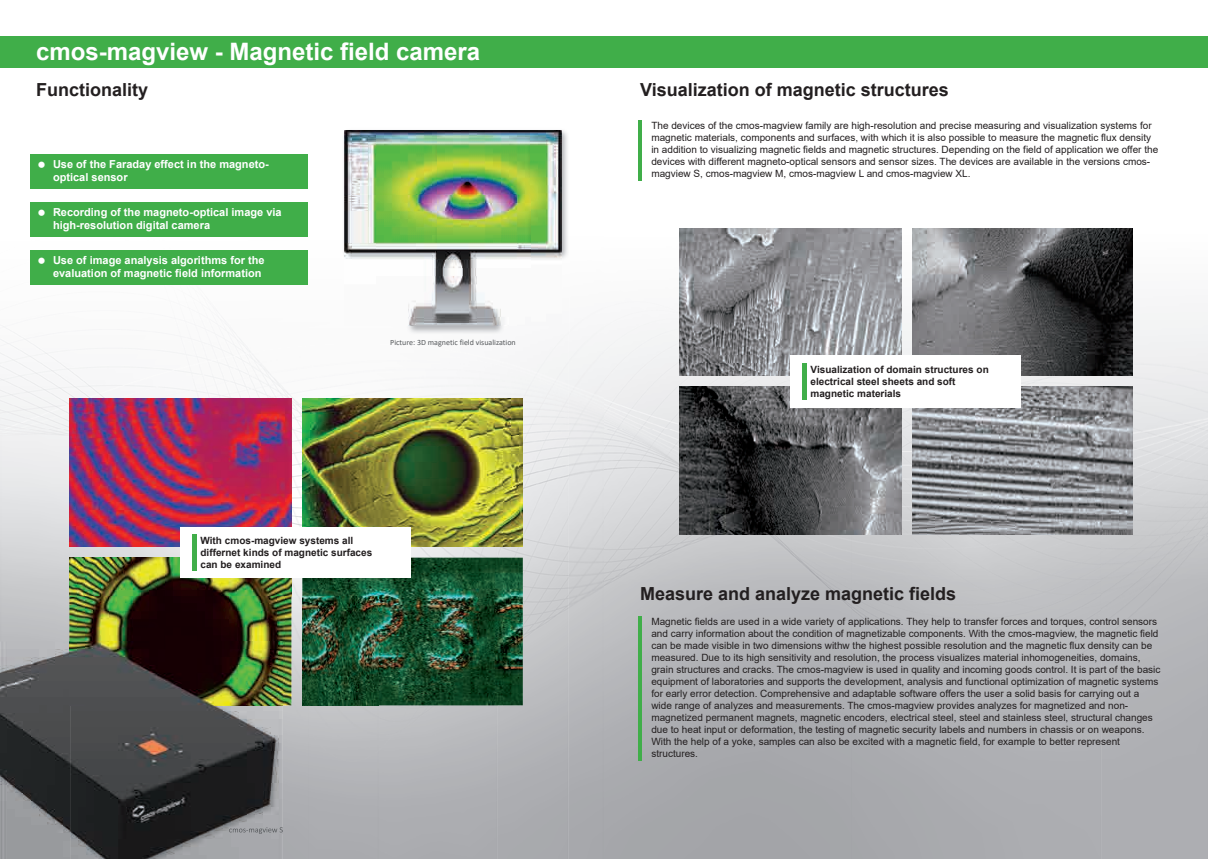
<style>
.page{position:relative;width:1208px;height:859px;background:#fff}
.page>*{position:absolute;margin:0;border:0;box-sizing:border-box;transform-origin:0 0}
.t1{font:700 24px "Arial";color:#fff}
.t2{font:700 18px "Arial";color:#231f20}
.t3{font:700 11px/13.2px "Arial";color:#fff}
.t4{font:10px/12px "Arial";color:#231f20}
.t5{font:700 10px/12px "Arial";color:#231f20}
.t6{font:8px "Calibri";color:#56595c}
</style>
<div class="page">
<img style="left:604px;top:67px;width:604px;height:792px">
<img style="left:0;top:67px;width:248px;height:362px">
<img style="left:248px;top:67px;width:356px;height:1px">
<img style="left:248px;top:350px;width:107px;height:79px">
<img style="left:355px;top:334px;width:214px;height:95px">
<img style="left:291px;top:429px;width:11px;height:167px">
<img style="left:411px;top:547px;width:87px;height:11px">
<img style="left:310px;top:705px;width:188px;height:154px">
<div style="left:0;top:36px;width:1208px;height:31px;background:#40ae49"></div>
<hr style="left:638px;top:616px;width:3px;height:144px;background:#40ae49">
<hr style="left:638px;top:120px;width:3px;height:60px;background:#40ae49">
<img style="left:679px;top:228px;width:222px;height:148px">
<img style="left:679px;top:387px;width:222px;height:148px">
<img style="left:912px;top:387px;width:220px;height:148px">
<img style="left:912px;top:228px;width:220px;height:148px">
<div style="left:790px;top:355px;width:231px;height:52px;background:#fff"></div>
<hr style="left:803px;top:363px;width:4px;height:37px;background:#40ae49">
<img style="left:69px;top:399px;width:222px;height:148px">
<img style="left:69px;top:557px;width:222px;height:84px">
<img style="left:302px;top:558px;width:221px;height:147px">
<img style="left:302px;top:399px;width:221px;height:148px">
<img style="left:344px;top:130px;width:225px;height:204px">
<img style="left:345px;top:130px;width:216px;height:196px">
<div style="left:30px;top:154px;width:278px;height:35px;background:#40ae49"></div>
<div style="left:30px;top:202px;width:278px;height:35px;background:#40ae49"></div>
<div style="left:30px;top:250px;width:278px;height:35px;background:#40ae49"></div>
<img style="left:283px;top:596px;width:27px;height:263px">
<img style="left:302px;top:596px;width:77px;height:109px">
<img style="left:0;top:641px;width:69px;height:218px">
<img style="left:69px;top:641px;width:214px;height:218px">
<img style="left:229px;top:827px;width:54px;height:7px">
<div style="left:181px;top:527px;width:230px;height:50px;background:#fff"></div>
<hr style="left:193px;top:534px;width:4px;height:36px;background:#40ae49">
<h1 class="t1" style="left:36px;top:35px;width:446px">cmos-magview - Magnetic field camera</h1>
<h2 class="t2" style="left:36px;top:77px;width:114px">Functionality</h2>
<p class="t3" style="left:53px;top:158px;width:217px">Use of the Faraday effect in the magneto&shy;optical sensor</p>
<p class="t3" style="left:53px;top:206px;width:230px">Recording of the magneto-optical image via high-resolution digital camera</p>
<p class="t3" style="left:53px;top:254px;width:213px">Use of image analysis algorithms for the evaluation of magnetic field information</p>
<p class="t6" style="left:390px;top:337px;width:127px">Picture: 3D magnetic field visualization</p>
<p class="t5" style="left:200px;top:534px;width:173px">With cmos-magview systems all differnet kinds of magnetic surfaces can be examined</p>
<h2 class="t2" style="left:640px;top:77px;width:310px">Visualization of magnetic structures</h2>
<p class="t4" style="left:651px;top:120px;width:508px">The devices of the cmos-magview family are high-resolution and precise measuring and visualization systems for magnetic materials, components and surfaces, with which it is also possible to measure the magnetic flux density in addition to visualizing magnetic fields and magnetic structures. Depending on the field of application we offer the devices with different magneto-optical sensors and sensor sizes. The devices are available in the versions cmos&shy;magview S, cmos-magview M, cmos-magview L and cmos-magview XL.</p>
<p class="t5" style="left:810px;top:364px;width:180px">Visualization of domain structures on electrical steel sheets and soft magnetic materials</p>
<h2 class="t2" style="left:640px;top:581px;width:318px">Measure and analyze magnetic fields</h2>
<p class="t4" style="left:651px;top:616px;width:510px">Magnetic fields are used in a wide variety of applications. They help to transfer forces and torques, control sensors and carry information about the condition of magnetizable components. With the cmos-magview, the magnetic field can be made visible in two dimensions withw the highest possible resolution and the magnetic flux density can be measured. Due to its high sensitivity and resolution, the process visualizes material inhomogeneities, domains, grain structures and cracks. The cmos-magview is used in quality and incoming goods control. It is part of the basic equipment of laboratories and supports the development, analysis and functional optimization of magnetic systems for early error detection. Comprehensive and adaptable software offers the user a solid basis for carrying out a wide range of analyzes and measurements. The cmos-magview provides analyzes for magnetized and non&shy;magnetized permanent magnets, magnetic encoders, electrical steel, steel and stainless steel, structural changes due to heat input or deformation, the testing of magnetic security labels and numbers in chassis or on weapons.<br>With the help of a yoke, samples can also be excited with a magnetic field, for example to better represent structures.</p>
</div>
